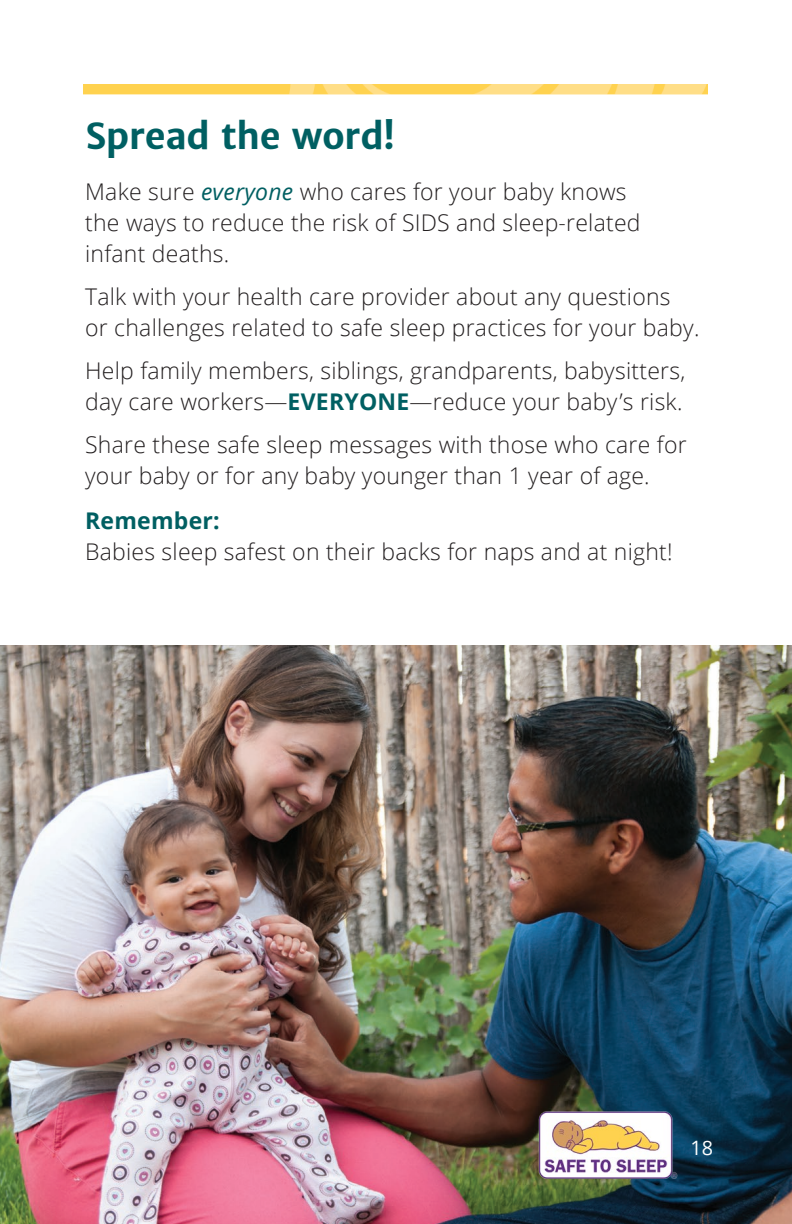
<style>
.page{position:relative;width:792px;height:1224px;background:#fff}
.page>*{position:absolute;margin:0;border:0;box-sizing:border-box;transform-origin:0 0}
.t1{font:700 36px "Merriweather Sans";letter-spacing:-.01em;color:#005f62}
.t2{font:300 23px/31px "Open Sans";letter-spacing:.01em;color:#231f20}
.t3{font:19.8px "Open Sans";color:#fff}
.s1{font-size:34.2px}
.s2{font-weight:400;font-style:italic;color:#005f62}
.s3{font-weight:700;color:#005f62}
</style>
<div class="page">
<img style="left:1px;top:645px;width:791px;height:579px">
<img style="left:537px;top:1110px;width:141px;height:70px">
<img style="left:84px;top:84px;width:624px;height:10px">
<h2 class="t1" style="left:85px;top:113px;width:311px">Spread the word<span class="s1">!</span></h2>
<p class="t2" style="left:85px;top:176px;width:557px">Make sure <span class="s2">everyone</span> who cares for your baby knows the ways to reduce the risk of SIDS and sleep-related infant deaths.</p>
<p class="t2" style="left:85px;top:281px;width:616px">Talk with your health care provider about any questions<br>or challenges related to safe sleep practices for your baby.</p>
<p class="t2" style="left:85px;top:355px;width:602px">Help family members, siblings, grandparents, babysitters, day care workers—<span class="s3">EVERYONE</span>—reduce your baby’s risk.</p>
<p class="t2" style="left:85px;top:429px;width:603px">Share these safe sleep messages with those who care for your baby or for any baby younger than 1 year of age.</p>
<p class="t2" style="left:85px;top:505px;width:589px"><span class="s3">Remember:<br></span>Babies sleep safest on their backs for naps and at night!</p>
<p class="t3" style="left:690px;top:1134px;width:24px">18</p>
</div>
